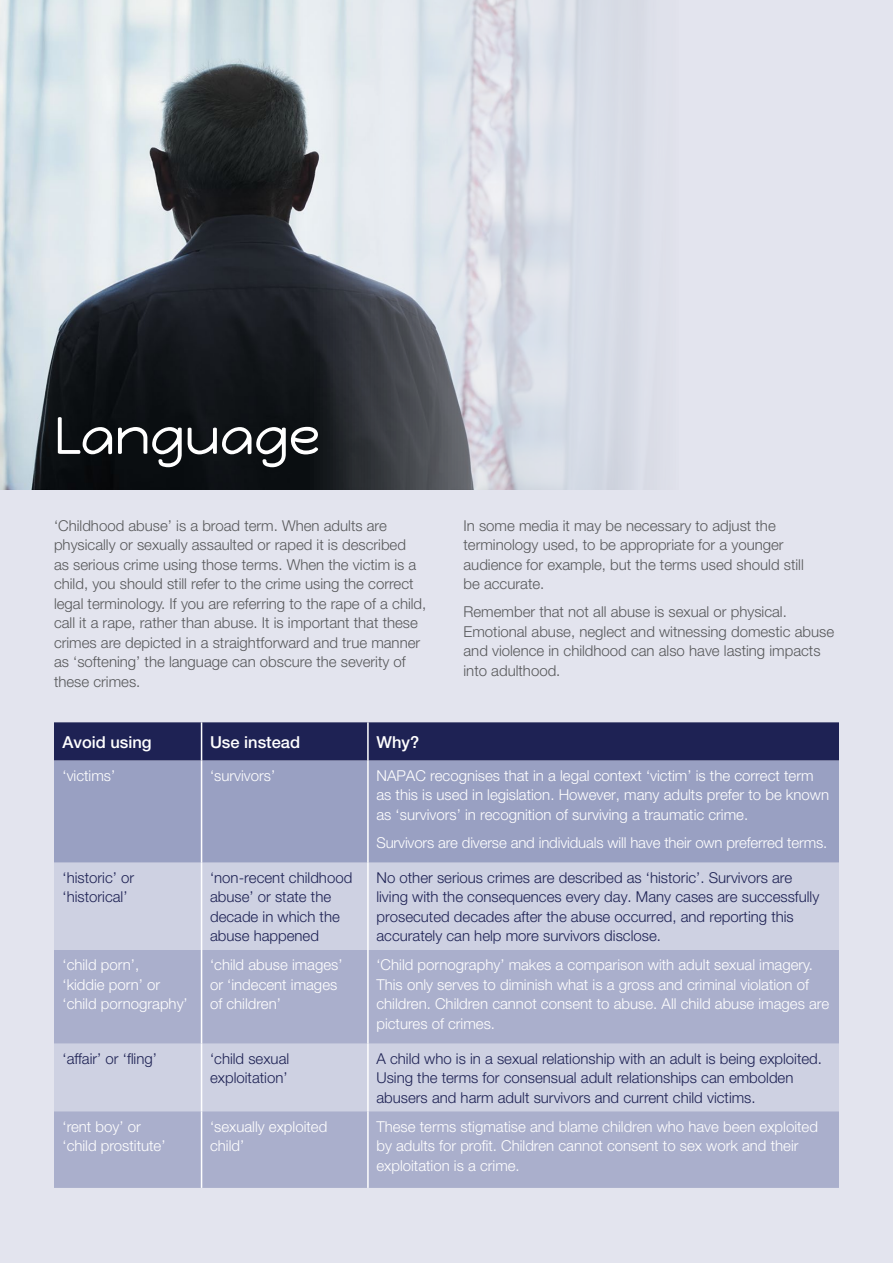
<style>
.page{position:relative;width:893px;height:1263px;background:#e3e4ee}
.page>*{position:absolute;margin:0;border:0;box-sizing:border-box;transform-origin:0 0}
.t1{font:52.5px "Happy Monkey";color:#fff}
.t2{font:500 16.5px "Helvetica Neue";color:#fff}
.t3{font:300 15px/19.5px "Helvetica Neue";color:#fff}
.t4{font:300 15px/19.5px "Helvetica Neue";color:#58595b}
.t5{font:300 15px/19.5px "Helvetica Neue";color:#1e2254}
</style>
<div class="page">
<div style="left:54px;top:722px;width:785px;height:39px;background:#1e2254"></div>
<div style="left:54px;top:761px;width:785px;height:102px;background:#99a0c2"></div>
<div style="left:54px;top:863px;width:785px;height:87px;background:#ced1e2"></div>
<svg style="left:54px;top:950px;width:785px;height:238px;background:#b4b8d2"></svg>
<hr style="left:201px;top:722px;width:1px;height:39px;background:#fff">
<hr style="left:367px;top:722px;width:2px;height:39px;background:#fff">
<hr style="left:201px;top:761px;width:1px;height:102px;background:#fff">
<hr style="left:367px;top:761px;width:2px;height:102px;background:#fff">
<hr style="left:201px;top:863px;width:1px;height:87px;background:#fff">
<hr style="left:367px;top:863px;width:2px;height:87px;background:#fff">
<hr style="left:201px;top:950px;width:1px;height:93px;background:#fff">
<hr style="left:367px;top:950px;width:2px;height:93px;background:#fff">
<hr style="left:201px;top:1043px;width:1px;height:68px;background:#fff">
<hr style="left:367px;top:1043px;width:2px;height:68px;background:#fff">
<hr style="left:201px;top:1111px;width:1px;height:77px;background:#fff">
<hr style="left:367px;top:1111px;width:2px;height:77px;background:#fff">
<img style="left:0;top:0;width:654px;height:489px">
<h1 class="t1" style="left:54px;top:404px;width:268px">Language</h1>
<p class="t4" style="left:54px;top:515px;width:374px">‘Childhood abuse’ is a broad term. When adults are physically or sexually assaulted or raped it is described<br>as serious crime using those terms. When the victim is a child, you should still refer to the crime using the correct legal terminology. If you are referring to the rape of a child, call it a rape, rather than abuse. It is important that these crimes are depicted in a straightforward and true manner as ‘softening’ the language can obscure the severity of these crimes.</p>
<p class="t4" style="left:463px;top:515px;width:342px">In some media it may be necessary to adjust the terminology used, to be appropriate for a younger audience for example, but the terms used should still be accurate.</p>
<p class="t4" style="left:463px;top:601px;width:372px">Remember that not all abuse is sexual or physical.<br>Emotional abuse, neglect and witnessing domestic abuse and violence in childhood can also have lasting impacts into adulthood.</p>
<p class="t2" style="left:63px;top:732px;width:91px">Avoid using</p>
<p class="t2" style="left:210px;top:732px;width:92px">Use instead</p>
<p class="t2" style="left:376px;top:732px;width:44px">Why?</p>
<p class="t3" style="left:63px;top:765px;width:54px">‘victims’</p>
<p class="t3" style="left:210px;top:765px;width:67px">‘survivors’</p>
<p class="t3" style="left:376px;top:765px;width:454px">NAPAC recognises that in a legal context ‘victim’ is the correct term as this is used in legislation. However, many adults prefer to be known as ‘survivors’ in recognition of surviving a traumatic crime.</p>
<p class="t3" style="left:376px;top:832px;width:452px">Survivors are diverse and individuals will have their own preferred terms.</p>
<p class="t5" style="left:63px;top:867px;width:73px">‘historic’ or ‘historical’</p>
<p class="t5" style="left:210px;top:867px;width:144px">‘non-recent childhood abuse’ or state the decade in which the abuse happened</p>
<p class="t5" style="left:376px;top:867px;width:444px">No other serious crimes are described as ‘historic’. Survivors are living with the consequences every day. Many cases are successfully prosecuted decades after the abuse occurred, and reporting this accurately can help more survivors disclose.</p>
<p class="t3" style="left:63px;top:955px;width:127px">‘child porn’,<br>‘kiddie porn’ or ‘child pornography’</p>
<p class="t3" style="left:210px;top:955px;width:134px">‘child abuse images’ or ‘indecent images of children’</p>
<p class="t3" style="left:376px;top:955px;width:454px">‘Child pornography’ makes a comparison with adult sexual imagery.<br>This only serves to diminish what is a gross and criminal violation of children. Children cannot consent to abuse. All child abuse images are pictures of crimes.</p>
<p class="t5" style="left:63px;top:1048px;width:96px">‘affair’ or ‘fling’</p>
<p class="t5" style="left:210px;top:1048px;width:81px">‘child sexual exploitation’</p>
<p class="t5" style="left:376px;top:1048px;width:447px">A child who is in a sexual relationship with an adult is being exploited.<br>Using the terms for consensual adult relationships can embolden abusers and harm adult survivors and current child victims.</p>
<p class="t3" style="left:63px;top:1116px;width:105px">‘rent boy’ or ‘child prostitute’</p>
<p class="t3" style="left:210px;top:1116px;width:119px">‘sexually exploited child’</p>
<p class="t3" style="left:376px;top:1116px;width:443px">These terms stigmatise and blame children who have been exploited by adults for profit. Children cannot consent to sex work and their exploitation is a crime.</p>
</div>
